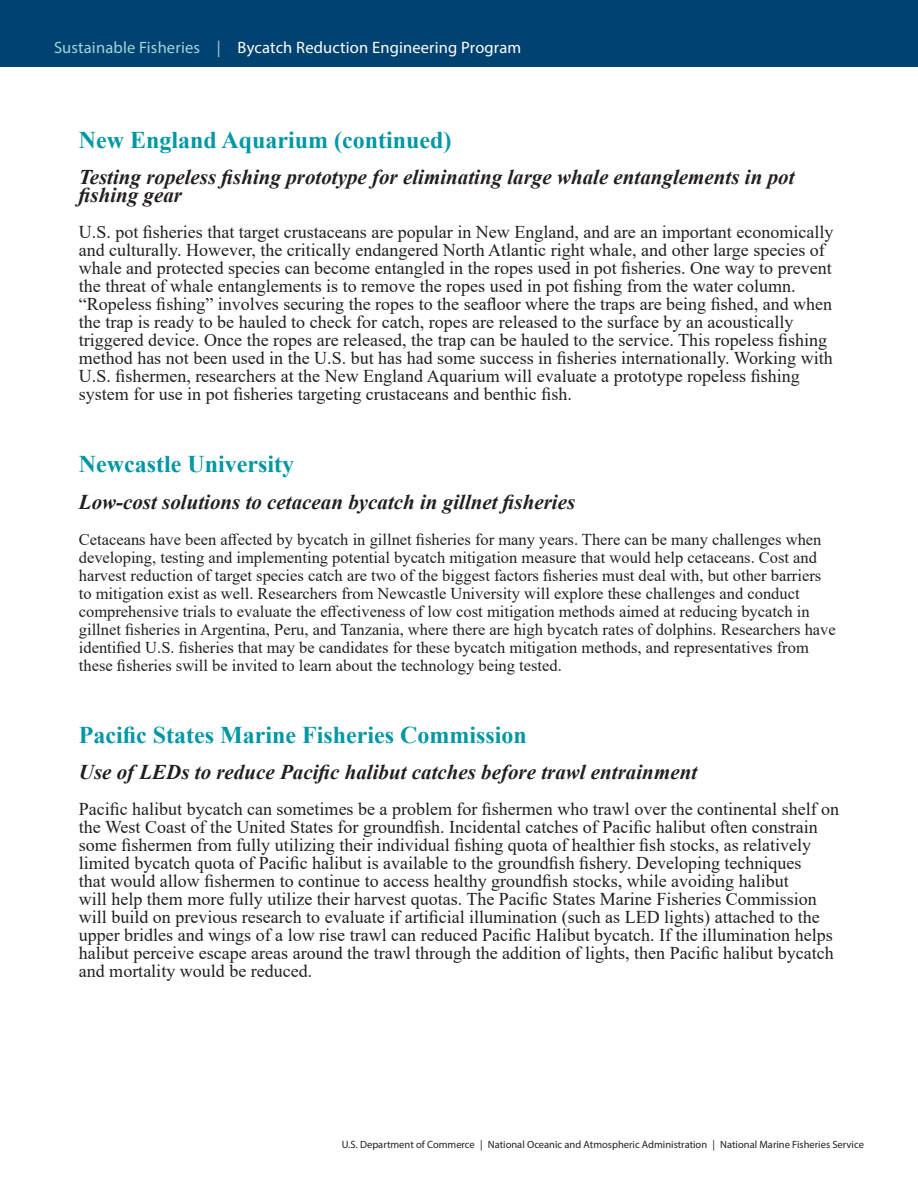
<style>
.page{position:relative;width:918px;height:1188px;background:#fff}
.page>*{position:absolute;margin:0;border:0;box-sizing:border-box;transform-origin:0 0}
.t1{font:700 24px "Times New Roman";color:#0097a4}
.t2{font:italic 700 21px/18px "Times New Roman";color:#231f20}
.t3{font:18px/18px "Times New Roman";color:#231f20}
.t4{font:16.5px/18px "Times New Roman";color:#231f20}
.t5{font:16.5px "Myriad Pro";letter-spacing:.01em;color:#fff}
.t6{font:10.5px "Myriad Pro";color:#231f20}
.s1{color:#a3d4dc}
</style>
<div class="page">
<div style="left:0;top:0;width:918px;height:68px;background:#004270"></div>
<p class="t5" style="left:54px;top:37px;width:469px"><span class="s1">Sustainable Fisheries |</span> Bycatch Reduction Engineering Program</p>
<h1 class="t1" style="left:79px;top:123px;width:374px">New England Aquarium (continued)</h1>
<p class="t2" style="left:79px;top:168px;width:717px">Testing ropeless fishing prototype for eliminating large whale entanglements in pot fishing gear</p>
<p class="t3" style="left:79px;top:223px;width:756px">U.S. pot fisheries that target crustaceans are popular in New England, and are an important economically and culturally. However, the critically endangered North Atlantic right whale, and other large species of whale and protected species can become entangled in the ropes used in pot fisheries. One way to prevent the threat of whale entanglements is to remove the ropes used in pot fishing from the water column. “Ropeless fishing” involves securing the ropes to the seafloor where the traps are being fished, and when the trap is ready to be hauled to check for catch, ropes are released to the surface by an acoustically triggered device. Once the ropes are released, the trap can be hauled to the service. This ropeless fishing method has not been used in the U.S. but has had some success in fisheries internationally. Working with U.S. fishermen, researchers at the New England Aquarium will evaluate a prototype ropeless fishing system for use in pot fisheries targeting crustaceans and benthic fish.</p>
<h1 class="t1" style="left:79px;top:447px;width:217px">Newcastle University</h1>
<p class="t2" style="left:79px;top:492px;width:498px">Low-cost solutions to cetacean bycatch in gillnet fisheries</p>
<p class="t4" style="left:79px;top:529px;width:759px">Cetaceans have been affected by bycatch in gillnet fisheries for many years. There can be many challenges when developing, testing and implementing potential bycatch mitigation measure that would help cetaceans. Cost and harvest reduction of target species catch are two of the biggest factors fisheries must deal with, but other barriers to mitigation exist as well. Researchers from Newcastle University will explore these challenges and conduct comprehensive trials to evaluate the effectiveness of low cost mitigation methods aimed at reducing bycatch in gillnet fisheries in Argentina, Peru, and Tanzania, where there are high bycatch rates of dolphins. Researchers have identified U.S. fisheries that may be candidates for these bycatch mitigation methods, and representatives from these fisheries swill be invited to learn about the technology being tested.</p>
<h1 class="t1" style="left:79px;top:717px;width:449px">Pacific States Marine Fisheries Commission</h1>
<p class="t2" style="left:79px;top:762px;width:620px">Use of LEDs to reduce Pacific halibut catches before trawl entrainment</p>
<p class="t3" style="left:79px;top:799px;width:762px">Pacific halibut bycatch can sometimes be a problem for fishermen who trawl over the continental shelf on the West Coast of the United States for groundfish. Incidental catches of Pacific halibut often constrain some fishermen from fully utilizing their individual fishing quota of healthier fish stocks, as relatively limited bycatch quota of Pacific halibut is available to the groundfish fishery. Developing techniques<br>that would allow fishermen to continue to access healthy groundfish stocks, while avoiding halibut<br>will help them more fully utilize their harvest quotas. The Pacific States Marine Fisheries Commission will build on previous research to evaluate if artificial illumination (such as LED lights) attached to the upper bridles and wings of a low rise trawl can reduced Pacific Halibut bycatch. If the illumination helps halibut perceive escape areas around the trawl through the addition of lights, then Pacific halibut bycatch and mortality would be reduced.</p>
<p class="t6" style="left:342px;top:1138px;width:524px">U.S. Department of Commerce | National Oceanic and Atmospheric Administration | National Marine Fisheries Service</p>
</div>
